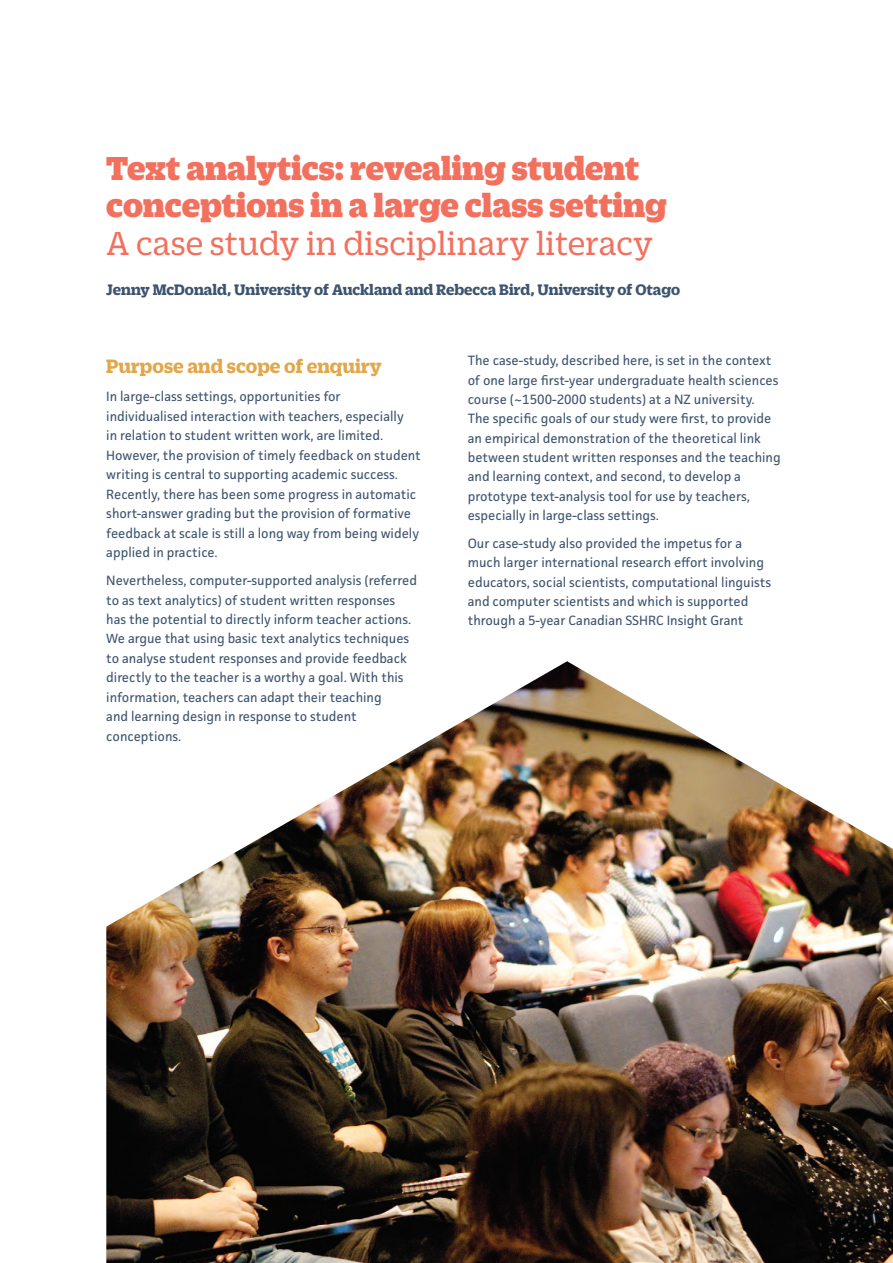
<style>
.page{position:relative;width:893px;height:1263px;background:#fff}
.page>*{position:absolute;margin:0;border:0;box-sizing:border-box;transform-origin:0 0}
.t1{font:900 36px/37.5px "Duplicate Slab";color:#f2715e}
.t2{font:36px "Duplicate Slab";color:#f2715e}
.t3{font:700 21px "Duplicate Slab";color:#e2a74a}
.t4{font:700 16.5px "Duplicate Slab";color:#3d546f}
.t5{font:13.5px/19.5px "Facit";color:#3d546f}
</style>
<div class="page">
<img style="left:106px;top:661px;width:787px;height:602px">
<h1 class="t1" style="left:106px;top:146px;width:562px">Text analytics: revealing student conceptions in a large class setting</h1>
<h1 class="t2" style="left:106px;top:220px;width:548px">A case study in disciplinary literacy</h1>
<p class="t4" style="left:106px;top:279px;width:575px">Jenny McDonald, University of Auckland and Rebecca Bird, University of Otago</p>
<h2 class="t3" style="left:106px;top:352px;width:277px">Purpose and scope of enquiry</h2>
<p class="t5" style="left:106px;top:386px;width:316px">In large-class settings, opportunities for individualised interaction with teachers, especially<br>in relation to student written work, are limited.<br>However, the provision of timely feedback on student writing is central to supporting academic success.<br>Recently, there has been some progress in automatic short-answer grading but the provision of formative feedback at scale is still a long way from being widely applied in practice.</p>
<p class="t5" style="left:106px;top:570px;width:312px">Nevertheless, computer-supported analysis (referred to as text analytics) of student written responses has the potential to directly inform teacher actions.<br>We argue that using basic text analytics techniques to analyse student responses and provide feedback directly to the teacher is a worthy a goal. With this information, teachers can adapt their teaching<br>and learning design in response to student conceptions.</p>
<p class="t5" style="left:468px;top:351px;width:314px">The case-study, described here, is set in the context of one large first-year undergraduate health sciences course (~1500-2000 students) at a NZ university.<br>The specific goals of our study were first, to provide an empirical demonstration of the theoretical link between student written responses and the teaching and learning context, and second, to develop a prototype text-analysis tool for use by teachers, especially in large-class settings.</p>
<p class="t5" style="left:468px;top:533px;width:305px">Our case-study also provided the impetus for a much larger international research effort involving educators, social scientists, computational linguists and computer scientists and which is supported through a 5-year Canadian SSHRC Insight Grant</p>
</div>
